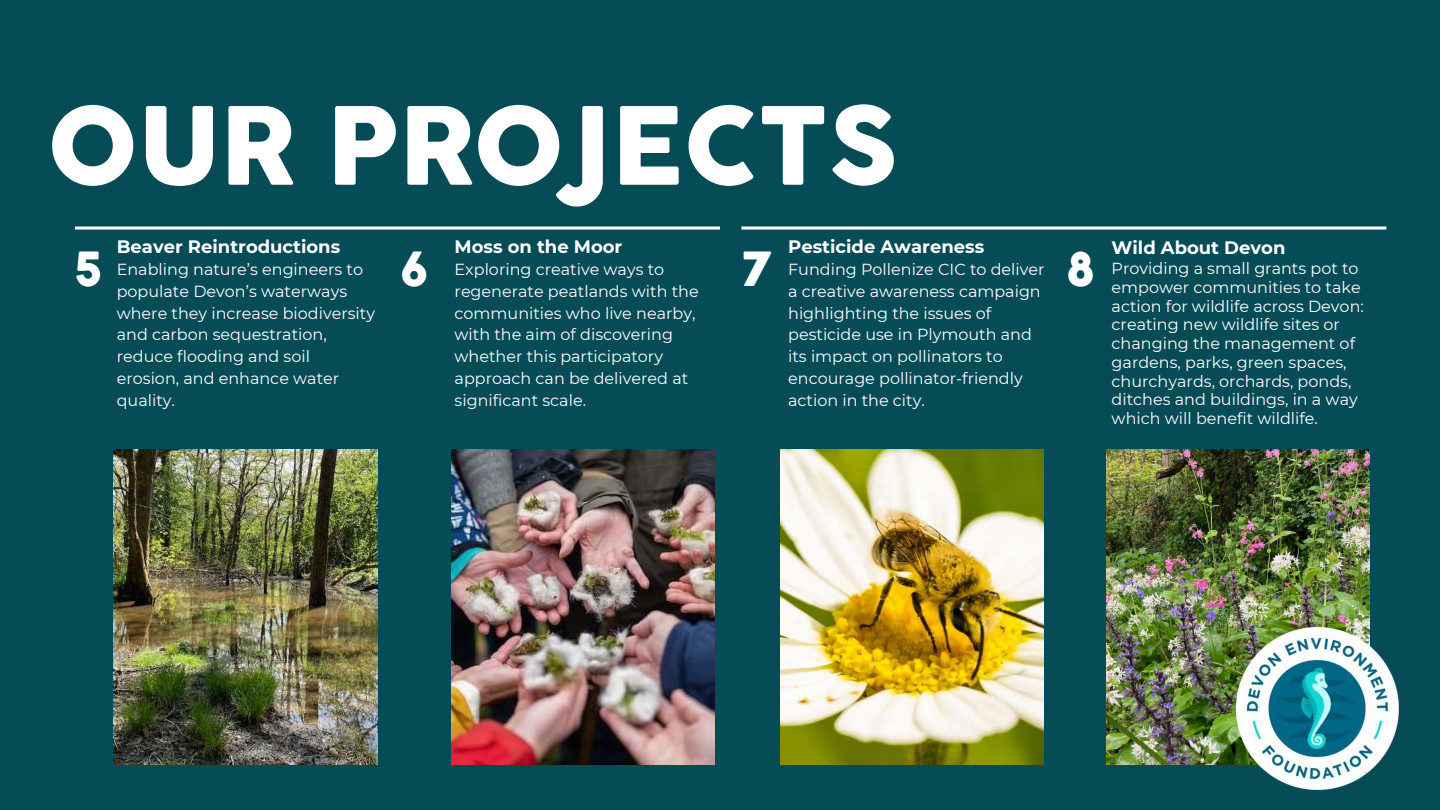
<style>
.page{position:relative;width:1440px;height:810px;background:#064c57}
.page>*{position:absolute;margin:0;border:0;box-sizing:border-box;transform-origin:0 0}
.t1{font:106px "COCOGOOSE";color:#fff}
.t2{font:46px "COCOGOOSE";color:#fff}
.t3{font:700 18px "Montserrat";color:#fff}
.t4{font:16px/21.8px "Montserrat";color:#fff}
</style>
<div class="page">
<hr style="left:75px;top:227px;width:645px;height:3px;background:#fff">
<img style="left:452px;top:450px;width:263px;height:315px">
<hr style="left:741px;top:227px;width:645px;height:3px;background:#fff">
<img style="left:780px;top:450px;width:263px;height:315px">
<img style="left:1107px;top:450px;width:263px;height:315px">
<img style="left:1237px;top:627px;width:162px;height:162px">
<img style="left:114px;top:450px;width:263px;height:315px">
<h1 class="t1" style="left:47px;top:73px;width:852px">OUR PROJECTS</h1>
<h2 class="t2" style="left:75px;top:237px;width:29px">5</h2>
<p class="t3" style="left:117px;top:236px;width:225px">Beaver Reintroductions</p>
<p class="t4" style="left:117px;top:258px;width:260px">Enabling nature’s engineers to populate Devon’s waterways where they increase biodiversity and carbon sequestration, reduce flooding and soil erosion, and enhance water quality.</p>
<h2 class="t2" style="left:400px;top:237px;width:30px">6</h2>
<p class="t3" style="left:455px;top:236px;width:169px">Moss on the Moor</p>
<p class="t4" style="left:455px;top:258px;width:246px">Exploring creative ways to regenerate peatlands with the communities who live nearby, with the aim of discovering whether this participatory approach can be delivered at significant scale.</p>
<p class="t3" style="left:788px;top:236px;width:198px">Pesticide Awareness</p>
<p class="t4" style="left:788px;top:258px;width:258px">Funding Pollenize CIC to deliver a creative awareness campaign highlighting the issues of pesticide use in Plymouth and its impact on pollinators to encourage pollinator-friendly action in the city.</p>
<h2 class="t2" style="left:741px;top:237px;width:32px">7</h2>
<h2 class="t2" style="left:1067px;top:237px;width:30px">8</h2>
<p class="t3" style="left:1112px;top:236px;width:175px">Wild About Devon</p>
<p class="t4" style="left:1112px;top:259px;width:254px;line-height:18.8px">Providing a small grants pot to empower communities to take action for wildlife across Devon: creating new wildlife sites or changing the management of gardens, parks, green spaces, churchyards, orchards, ponds, ditches and buildings, in a way which will benefit wildlife.</p>
</div>
